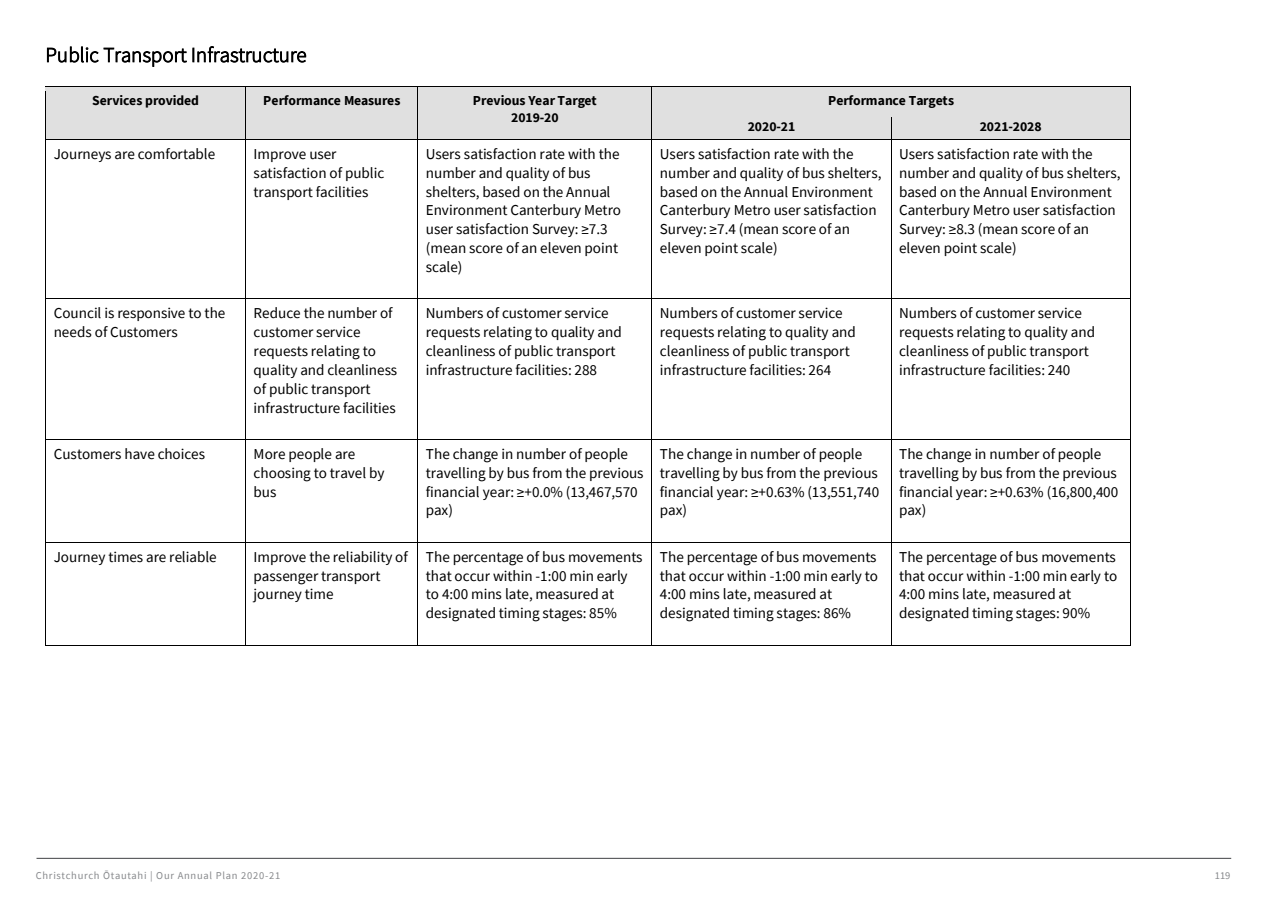
<style>
.page{position:relative;width:1267px;height:897px;background:#fff}
.page>*{position:absolute;margin:0;border:0;box-sizing:border-box;transform-origin:0 0}
.t1{font:300 20.85px "Source Sans Pro";color:#000}
.t2{font:15.15px/18.9px "Source Sans Pro";letter-spacing:-.005em;color:#000}
.t3{font:700 13.65px/17.2px "Source Sans Pro";color:#000;text-align:center}
.t4{font:10.5px "Source Sans Pro";letter-spacing:.07em;color:#87898c}
</style>
<div class="page">
<hr style="left:37px;top:857px;width:1194px;height:1px;background:#57585a">
<div style="left:46px;top:87px;width:199px;height:52px;background:#e0e0e0"></div>
<div style="left:246px;top:87px;width:171px;height:52px;background:#e0e0e0"></div>
<div style="left:418px;top:87px;width:233px;height:52px;background:#e0e0e0"></div>
<div style="left:652px;top:87px;width:477px;height:26px;background:#e0e0e0"></div>
<hr style="left:46px;top:86px;width:199px;height:1px;background:#000">
<hr style="left:246px;top:86px;width:171px;height:1px;background:#000">
<hr style="left:418px;top:86px;width:233px;height:1px;background:#000">
<hr style="left:652px;top:86px;width:477px;height:1px;background:#000">
<div style="left:652px;top:113px;width:238px;height:26px;background:#e0e0e0"></div>
<div style="left:891px;top:113px;width:238px;height:26px;background:#e0e0e0"></div>
<svg style="left:45px;top:86px;width:1px;height:58px"></svg>
<hr style="left:46px;top:139px;width:199px;height:1px;background:#000">
<svg style="left:245px;top:86px;width:1px;height:58px"></svg>
<hr style="left:246px;top:139px;width:171px;height:1px;background:#000">
<svg style="left:417px;top:86px;width:1px;height:58px"></svg>
<hr style="left:418px;top:139px;width:233px;height:1px;background:#000">
<svg style="left:651px;top:86px;width:1px;height:58px"></svg>
<hr style="left:652px;top:139px;width:238px;height:1px;background:#000">
<svg style="left:890px;top:113px;width:1px;height:27px"></svg>
<hr style="left:891px;top:139px;width:238px;height:1px;background:#000">
<svg style="left:1129px;top:86px;width:1px;height:54px"></svg>
<hr style="left:45px;top:144px;width:1px;height:154px;background:#000">
<hr style="left:245px;top:144px;width:1px;height:154px;background:#000">
<hr style="left:417px;top:144px;width:1px;height:154px;background:#000">
<hr style="left:651px;top:144px;width:1px;height:154px;background:#000">
<hr style="left:890px;top:144px;width:1px;height:154px;background:#000">
<hr style="left:1129px;top:144px;width:1px;height:154px;background:#000">
<hr style="left:46px;top:298px;width:199px;height:1px;background:#000">
<hr style="left:246px;top:298px;width:171px;height:1px;background:#000">
<hr style="left:418px;top:298px;width:233px;height:1px;background:#000">
<hr style="left:652px;top:298px;width:238px;height:1px;background:#000">
<hr style="left:891px;top:298px;width:238px;height:1px;background:#000">
<hr style="left:45px;top:303px;width:1px;height:136px;background:#000">
<hr style="left:245px;top:303px;width:1px;height:136px;background:#000">
<hr style="left:417px;top:303px;width:1px;height:136px;background:#000">
<hr style="left:651px;top:303px;width:1px;height:136px;background:#000">
<hr style="left:890px;top:303px;width:1px;height:136px;background:#000">
<hr style="left:1129px;top:303px;width:1px;height:136px;background:#000">
<hr style="left:46px;top:439px;width:199px;height:1px;background:#000">
<hr style="left:246px;top:439px;width:171px;height:1px;background:#000">
<hr style="left:418px;top:439px;width:233px;height:1px;background:#000">
<hr style="left:652px;top:439px;width:238px;height:1px;background:#000">
<hr style="left:891px;top:439px;width:238px;height:1px;background:#000">
<hr style="left:45px;top:444px;width:1px;height:97px;background:#000">
<hr style="left:245px;top:444px;width:1px;height:97px;background:#000">
<hr style="left:417px;top:444px;width:1px;height:97px;background:#000">
<hr style="left:651px;top:444px;width:1px;height:97px;background:#000">
<hr style="left:890px;top:444px;width:1px;height:97px;background:#000">
<hr style="left:1129px;top:444px;width:1px;height:97px;background:#000">
<hr style="left:46px;top:541px;width:199px;height:1px;background:#000">
<hr style="left:246px;top:541px;width:171px;height:1px;background:#000">
<hr style="left:418px;top:541px;width:233px;height:1px;background:#000">
<hr style="left:652px;top:541px;width:238px;height:1px;background:#000">
<hr style="left:891px;top:541px;width:238px;height:1px;background:#000">
<hr style="left:45px;top:546px;width:1px;height:98px;background:#000">
<hr style="left:46px;top:644px;width:199px;height:1px;background:#000">
<hr style="left:245px;top:546px;width:1px;height:98px;background:#000">
<hr style="left:246px;top:644px;width:171px;height:1px;background:#000">
<hr style="left:417px;top:546px;width:1px;height:98px;background:#000">
<hr style="left:418px;top:644px;width:233px;height:1px;background:#000">
<hr style="left:651px;top:546px;width:1px;height:98px;background:#000">
<hr style="left:652px;top:644px;width:238px;height:1px;background:#000">
<hr style="left:890px;top:546px;width:1px;height:98px;background:#000">
<hr style="left:891px;top:644px;width:238px;height:1px;background:#000">
<hr style="left:1129px;top:546px;width:1px;height:98px;background:#000">
<p class="t1" style="left:45px;top:42px;width:262px">Public Transport Infrastructure</p>
<p class="t3" style="left:92px;top:91px;width:108px">Services provided</p>
<p class="t3" style="left:263px;top:91px;width:139px">Performance Measures</p>
<p class="t3" style="left:473px;top:91px;width:125px">Previous Year Target<br>2019-20</p>
<p class="t3" style="left:828px;top:91px;width:127px">Performance Targets</p>
<p class="t3" style="left:747px;top:118px;width:49px">2020-21</p>
<p class="t3" style="left:979px;top:118px;width:63px">2021-2028</p>
<p class="t2" style="left:54px;top:144px;width:163px">Journeys are comfortable</p>
<p class="t2" style="left:253px;top:144px;width:132px">Improve user satisfaction of public transport facilities</p>
<p class="t2" style="left:426px;top:144px;width:197px">Users satisfaction rate with the number and quality of bus shelters, based on the Annual<br>Environment Canterbury Metro user satisfaction Survey: ≥7.3 (mean score of an eleven point scale)</p>
<p class="t2" style="left:660px;top:144px;width:223px">Users satisfaction rate with the number and quality of bus shelters, based on the Annual Environment<br>Canterbury Metro user satisfaction<br>Survey: ≥7.4 (mean score of an eleven point scale)</p>
<p class="t2" style="left:899px;top:144px;width:223px">Users satisfaction rate with the number and quality of bus shelters, based on the Annual Environment<br>Canterbury Metro user satisfaction<br>Survey: ≥8.3 (mean score of an eleven point scale)</p>
<p class="t2" style="left:54px;top:304px;width:173px">Council is responsive to the needs of Customers</p>
<p class="t2" style="left:253px;top:304px;width:145px">Reduce the number of customer service requests relating to quality and cleanliness of public transport infrastructure facilities</p>
<p class="t2" style="left:426px;top:304px;width:197px">Numbers of customer service requests relating to quality and cleanliness of public transport infrastructure facilities: 288</p>
<p class="t2" style="left:660px;top:304px;width:197px">Numbers of customer service requests relating to quality and cleanliness of public transport infrastructure facilities: 264</p>
<p class="t2" style="left:899px;top:304px;width:197px">Numbers of customer service requests relating to quality and cleanliness of public transport infrastructure facilities: 240</p>
<p class="t2" style="left:54px;top:444px;width:153px">Customers have choices</p>
<p class="t2" style="left:253px;top:444px;width:132px">More people are choosing to travel by bus</p>
<p class="t2" style="left:426px;top:444px;width:219px">The change in number of people travelling by bus from the previous financial year: ≥+0.0% (13,467,570 pax)</p>
<p class="t2" style="left:660px;top:444px;width:221px">The change in number of people travelling by bus from the previous financial year: ≥+0.63% (13,551,740 pax)</p>
<p class="t2" style="left:899px;top:444px;width:221px">The change in number of people travelling by bus from the previous financial year: ≥+0.63% (16,800,400 pax)</p>
<p class="t2" style="left:54px;top:547px;width:165px">Journey times are reliable</p>
<p class="t2" style="left:253px;top:547px;width:156px">Improve the reliability of passenger transport journey time</p>
<p class="t2" style="left:426px;top:547px;width:218px">The percentage of bus movements that occur within -1:00 min early to 4:00 mins late, measured at designated timing stages: 85%</p>
<p class="t2" style="left:660px;top:547px;width:220px">The percentage of bus movements that occur within -1:00 min early to<br>4:00 mins late, measured at designated timing stages: 86%</p>
<p class="t2" style="left:899px;top:547px;width:220px">The percentage of bus movements that occur within -1:00 min early to<br>4:00 mins late, measured at designated timing stages: 90%</p>
<p class="t4" style="left:36px;top:869px;width:246px">Christchurch Ōtautahi | Our Annual Plan 2020-21</p>
<p class="t4" style="left:1214px;top:869px;width:17px">119</p>
</div>
